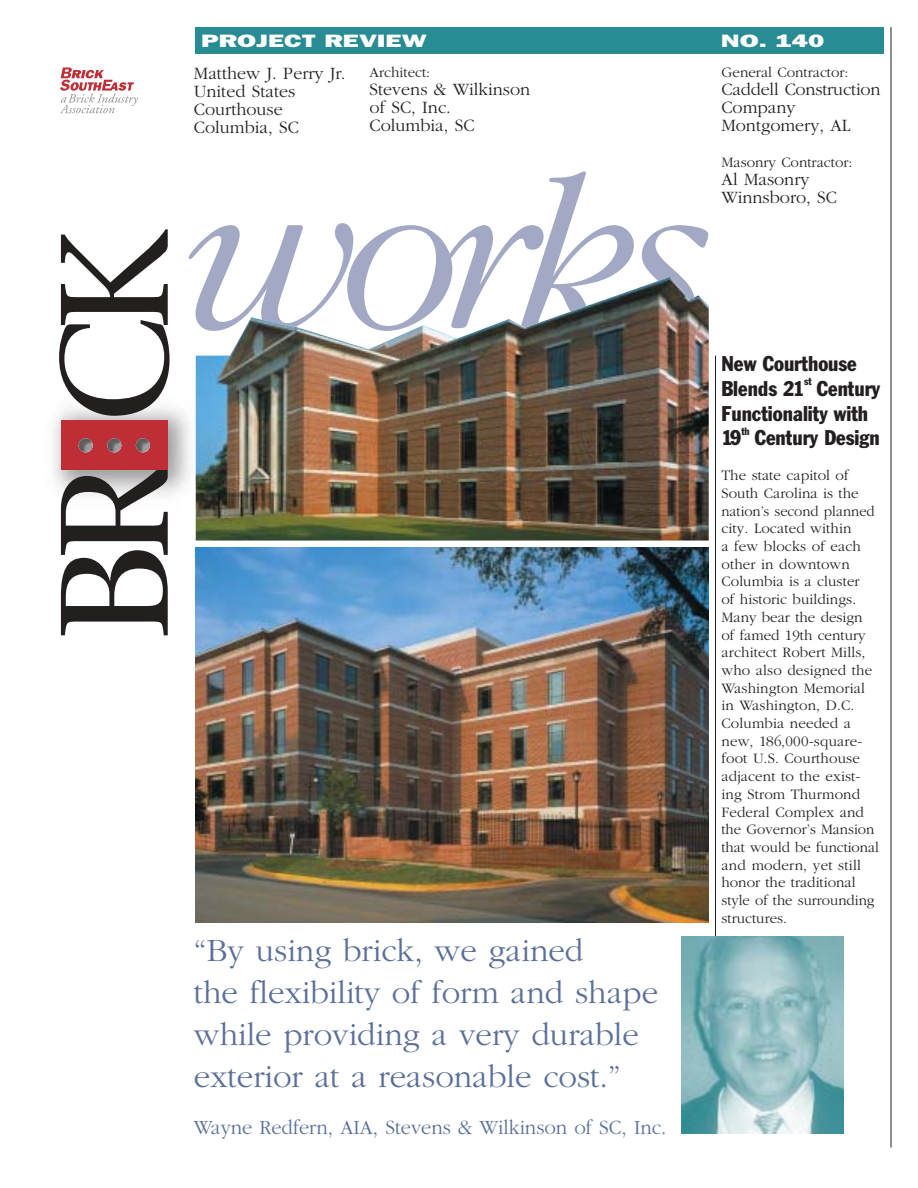
<style>
.page{position:relative;width:918px;height:1188px;background:#fff}
.page>*{position:absolute;margin:0;border:0;box-sizing:border-box;transform-origin:0 0}
.t1{font:152.55px "Stone Serif";color:#231f1f;scale:1.05 1}
.t2{font:300 33px/42px "Garamond";color:#5b6f9a}
.t3{font:condensed 21px/24.9px "Franklin Gothic";color:#231f1f}
.t4{font:300 21px "Garamond";color:#5b6f9a}
.t5{font:300 18px/18px "Garamond";color:#231f1f}
.t6{font:800 18px "Franklin Gothic";color:#fff;scale:1.5 1}
.t7{font:300 15px/17.7px "Garamond";letter-spacing:.005em;color:#231f1f}
.t8{font:condensed 10.5px "Franklin Gothic";color:#231f1f}
</style>
<div class="page">
<div style="left:61px;top:420px;width:107px;height:50px;background:#be2e37"></div>
<img style="left:79px;top:438px;width:14px;height:14px;border-radius:50%">
<img style="left:136px;top:438px;width:14px;height:14px;border-radius:50%">
<img style="left:107px;top:438px;width:14px;height:14px;border-radius:50%">
<hr style="left:891px;top:27px;width:1px;height:1121px;background:#231f1f">
<div style="left:196px;top:27px;width:688px;height:27px;background:#288c94"></div>
<hr style="left:715px;top:356px;width:1px;height:681px;background:#231f1f">
<img style="left:682px;top:936px;width:162px;height:198px">
<svg style="left:189px;top:171px;width:519px;height:146px"></svg>
<img style="left:196px;top:547px;width:513px;height:375px">
<svg style="left:60px;top:68px;width:78px;height:45px"></svg>
<img style="left:196px;top:277px;width:513px;height:264px">
<h1 class="t1" style="left:56px;top:642px;width:394px;rotate:-90deg">BR CK</h1>
<p class="t6" style="left:201px;top:35px;width:152px">PROJECT REVIEW</p>
<p class="t6" style="left:721px;top:35px;width:70px">NO. 140</p>
<p class="t5" style="left:194px;top:66px;width:153px">Matthew J. Perry Jr.<br>United States<br>Courthouse<br>Columbia, SC</p>
<p class="t7" style="left:370px;top:64px;width:62px">Architect:</p>
<p class="t7" style="left:722px;top:64px;width:129px">General Contractor:</p>
<p class="t5" style="left:722px;top:82px;width:161px">Caddell Construction<br>Company<br>Montgomery, AL</p>
<p class="t7" style="left:722px;top:154px;width:132px">Masonry Contractor:</p>
<p class="t5" style="left:722px;top:172px;width:117px">Al Masonry<br>Winnsboro, SC</p>
<p class="t5" style="left:370px;top:82px;width:162px">Stevens &amp; Wilkinson of SC, Inc.<br>Columbia, SC</p>
<h2 class="t2" style="left:194px;top:932px;width:466px">“By using brick, we gained<br>the flexibility of form and shape while providing a very durable exterior at a reasonable cost.”</h2>
<h3 class="t4" style="left:194px;top:1119px;width:474px">Wayne Redfern, AIA, Stevens &amp; Wilkinson of SC, Inc.</h3>
<h3 class="t3" style="left:721px;top:352px;width:137px">New Courthouse<br>Blends 21</h3>
<p class="t8" style="left:804px;top:378px;width:9px">st</p>
<h3 class="t3" style="left:721px;top:377px;width:160px;text-indent:95px">Century<br>Functionality with<br>19</h3>
<p class="t8" style="left:741px;top:427px;width:10px">th</p>
<h3 class="t3" style="left:755px;top:427px;width:126px">Century Design</h3>
<p class="t7" style="left:721px;top:468px;width:159px">The state capitol of<br>South Carolina is the nation’s second planned city. Located within<br>a few blocks of each other in downtown<br>Columbia is a cluster<br>of historic buildings.<br>Many bear the design of famed 19th century architect Robert Mills, who also designed the<br>Washington Memorial in Washington, D.C.<br>Columbia needed a new, 186,000-square&shy;foot U.S. Courthouse adjacent to the exist&shy;ing Strom Thurmond<br>Federal Complex and the Governor’s Mansion that would be functional and modern, yet still honor the traditional style of the surrounding structures.</p>
</div>
